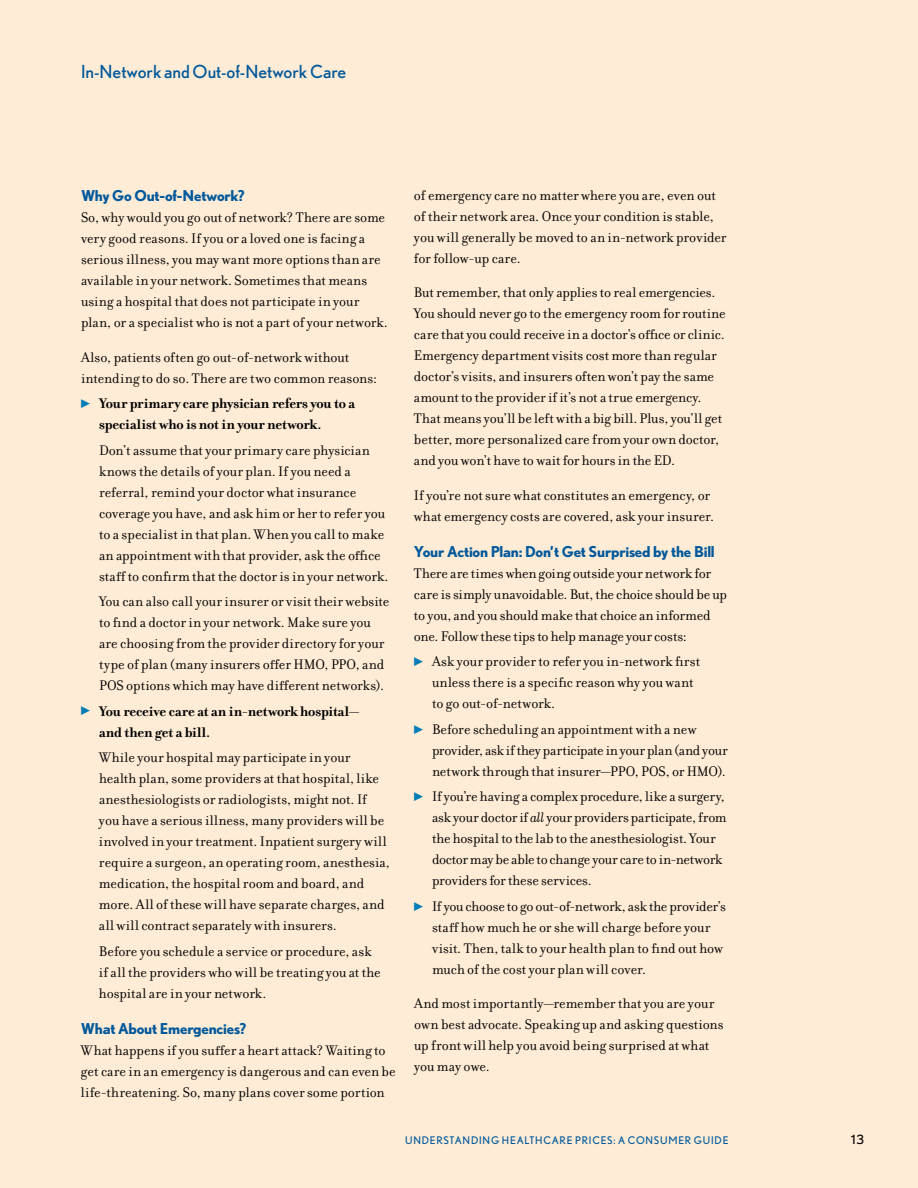
<style>
.page{position:relative;width:918px;height:1188px;background:#ffecd6}
.page>*{position:absolute;margin:0;border:0;box-sizing:border-box;transform-origin:0 0}
.t1{font:18px "Nobel";color:#00599b}
.t2{font:15px/21px "Filosofia";color:#000}
.t3{font:700 15px/21px "Filosofia";letter-spacing:-.005em;color:#000}
.t4{font:700 15px "Nobel";letter-spacing:-.02em;color:#00599b}
.t5{font:12.75px "Nobel";color:#000}
.t6{font:10.5px "Nobel";letter-spacing:.065em;color:#00599b}
.s1{font-family:"Universal Std Newswith Comm Pi";font-weight:400;font-size:9px;color:#007db7}
.s2{font-family:"Universal Std Newswith Comm Pi";font-size:9px;color:#007db7}
.s3{font-style:italic}
</style>
<div class="page">
<p class="t1" style="left:81px;top:61px;width:267px">In-Network and Out-of-Network Care</p>
<p class="t4" style="left:81px;top:187px;width:165px">Why Go Out-of-Network?</p>
<p class="t2" style="left:81px;top:207px;width:306px">So, why would you go out of network? There are some very good reasons If you or a loved one is facing a serious illness, you may want more options than are available in your network Sometimes that means using a hospital that does not participate in your plan, or a specialist who is not a part of your network</p>
<p class="t2" style="left:81px;top:347px;width:298px">Also, patients often go out-of-network without intending to do so There are two common reasons:</p>
<p class="t3" style="left:99px;top:393px;width:258px;text-indent:-18px"><span class="s1">▶</span> Your primary care physician refers you to a specialist who is not in your network.</p>
<p class="t2" style="left:99px;top:440px;width:288px">Don’t assume that your primary care physician knows the details of your plan If you need a referral, remind your doctor what insurance coverage you have, and ask him or her to refer you to a specialist in that plan When you call to make an appointment with that provider, ask the ofce staf to confrm that the doctor is in your network</p>
<p class="t2" style="left:99px;top:591px;width:292px">You can also call your insurer or visit their website to fnd a doctor in your network Make sure you are choosing from the provider directory for your type of plan (many insurers ofer HMO, PPO, and POS options which may have diferent networks)</p>
<p class="t3" style="left:99px;top:701px;width:262px;text-indent:-18px"><span class="s1">▶</span> You receive care at an in-network hospital— and then get a bill.</p>
<p class="t2" style="left:99px;top:747px;width:292px">While your hospital may participate in your health plan, some providers at that hospital, like anesthesiologists or radiologists, might not If you have a serious illness, many providers will be involved in your treatment Inpatient surgery will require a surgeon, an operating room, anesthesia, medication, the hospital room and board, and more All of these will have separate charges, and all will contract separately with insurers</p>
<p class="t2" style="left:99px;top:941px;width:283px">Before you schedule a service or procedure, ask if all the providers who will be treating you at the hospital are in your network</p>
<p class="t4" style="left:81px;top:1019px;width:167px">What About Emergencies?</p>
<p class="t2" style="left:81px;top:1040px;width:316px">What happens if you sufer a heart attack? Waiting to get care in an emergency is dangerous and can even be life-threatening So, many plans cover some portion</p>
<p class="t2" style="left:414px;top:185px;width:314px">of emergency care no matter where you are, even out of their network area Once your condition is stable, you will generally be moved to an in-network provider for follow-up care</p>
<p class="t2" style="left:414px;top:282px;width:313px">But remember, that only applies to real emergencies You should never go to the emergency room for routine care that you could receive in a doctor’s ofce or clinic Emergency department visits cost more than regular doctor’s visits, and insurers often won’t pay the same amount to the provider if it’s not a true emergency That means you’ll be left with a big bill Plus, you’ll get better, more personalized care from your own doctor, and you won’t have to wait for hours in the ED</p>
<p class="t2" style="left:414px;top:485px;width:299px">If you’re not sure what constitutes an emergency, or what emergency costs are covered, ask your insurer</p>
<p class="t4" style="left:414px;top:543px;width:302px">Your Action Plan: Don’t Get Surprised by the Bill</p>
<p class="t2" style="left:414px;top:563px;width:315px">There are times when going outside your network for care is simply unavoidable But, the choice should be up to you, and you should make that choice an informed one Follow these tips to help manage your costs:</p>
<p class="t2" style="left:432px;top:651px;width:270px;text-indent:-18px"><span class="s2">▶</span> Ask your provider to refer you in-network frst unless there is a specifc reason why you want to go out-of-network</p>
<p class="t2" style="left:432px;top:719px;width:297px;text-indent:-18px"><span class="s2">▶</span> Before scheduling an appointment with a new provider, ask if they participate in your plan (and your network through that insurer—PPO, POS, or HMO)</p>
<p class="t2" style="left:432px;top:786px;width:296px;text-indent:-18px"><span class="s2">▶</span> If you’re having a complex procedure, like a surgery, ask your doctor if <span class="s3">all</span> your providers participate, from the hospital to the lab to the anesthesiologist Your doctor may be able to change your care to in-network providers for these services</p>
<p class="t2" style="left:432px;top:896px;width:295px;text-indent:-18px"><span class="s2">▶</span> If you choose to go out-of-network, ask the provider’s staf how much he or she will charge before your visit Then, talk to your health plan to fnd out how much of the cost your plan will cover</p>
<p class="t2" style="left:414px;top:993px;width:311px">And most importantly—remember that you are your own best advocate Speaking up and asking questions up front will help you avoid being surprised at what you may owe</p>
<p class="t6" style="left:405px;top:1135px;width:325px">UNDERSTANDING HEALTHCARE PRICES: A CONSUMER GUIDE</p>
<p class="t5" style="left:851px;top:1132px;width:14px">13</p>
</div>
